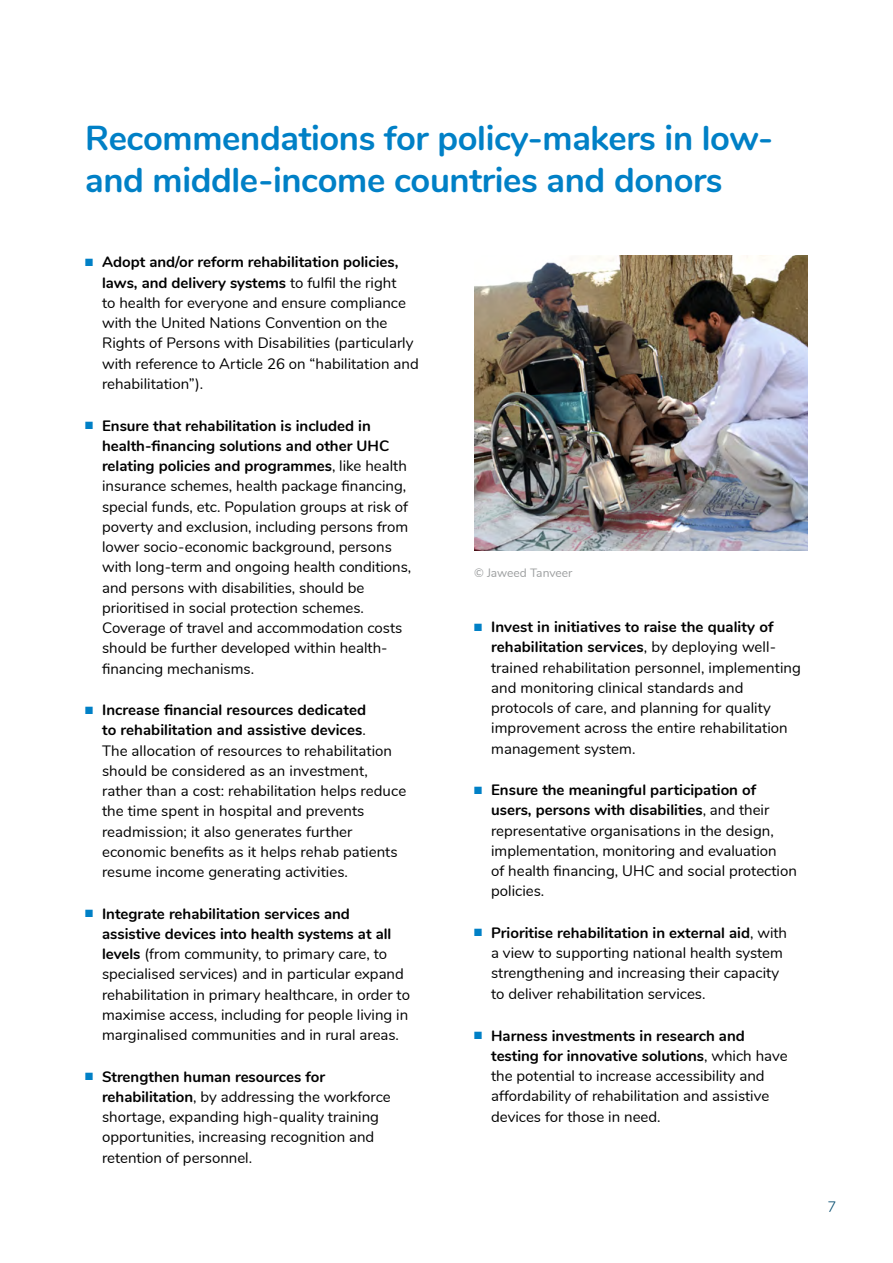
<style>
.page{position:relative;width:893px;height:1263px;background:#fff}
.page>*{position:absolute;margin:0;border:0;box-sizing:border-box;transform-origin:0 0}
.t1{font:700 34.5px/42px "Nunito";letter-spacing:-.01em;color:#0080c6}
.t2{font:15px/20.2px "Nunito";color:#000}
.t3{font:300 15px "Nunito";color:#004a6d}
.t4{font:12px "Nunito";color:#9c9e9f}
.s1{color:#0080c6}
.s2{font-weight:700}
</style>
<div class="page">
<img style="left:474px;top:255px;width:334px;height:295px">
<h1 class="t1" style="left:85px;top:115px;width:690px">Recommendations for policy-makers in low&shy;and middle-income countries and donors</h1>
<p class="t2" style="left:102px;top:251px;width:318px;text-indent:-17px"><span class="s1">■</span> <span class="s2">Adopt and/or reform rehabilitation policies, laws, and delivery systems</span> to fulfil the right<br>to health for everyone and ensure compliance with the United Nations Convention on the Rights of Persons with Disabilities (particularly with reference to Article 26 on “habilitation and rehabilitation”).</p>
<p class="t2" style="left:102px;top:414px;width:311px;text-indent:-17px"><span class="s1">■</span> <span class="s2">Ensure that rehabilitation is included in health-financing solutions and other UHC relating policies and programmes</span>, like health insurance schemes, health package financing, special funds, etc. Population groups at risk of poverty and exclusion, including persons from lower socio-economic background, persons with long-term and ongoing health conditions, and persons with disabilities, should be prioritised in social protection schemes.<br>Coverage of travel and accommodation costs should be further developed within health&shy;financing mechanisms.</p>
<p class="t2" style="left:102px;top:699px;width:306px;text-indent:-17px"><span class="s1">■</span> <span class="s2">Increase financial resources dedicated<br>to rehabilitation and assistive devices</span>.<br>The allocation of resources to rehabilitation should be considered as an investment, rather than a cost: rehabilitation helps reduce the time spent in hospital and prevents readmission; it also generates further economic benefits as it helps rehab patients resume income generating activities.</p>
<p class="t2" style="left:102px;top:902px;width:309px;text-indent:-17px"><span class="s1">■</span> <span class="s2">Integrate rehabilitation services and assistive devices into health systems at all levels</span> (from community, to primary care, to specialised services) and in particular expand rehabilitation in primary healthcare, in order to maximise access, including for people living in marginalised communities and in rural areas.</p>
<p class="t2" style="left:102px;top:1065px;width:290px;text-indent:-17px"><span class="s1">■</span> <span class="s2">Strengthen human resources for rehabilitation</span>, by addressing the workforce shortage, expanding high-quality training opportunities, increasing recognition and retention of personnel.</p>
<p class="t4" style="left:474px;top:564px;width:100px">© Jaweed Tanveer</p>
<p class="t2" style="left:491px;top:616px;width:311px;text-indent:-17px"><span class="s1">■</span> <span class="s2">Invest in initiatives to raise the quality of rehabilitation services</span>, by deploying well&shy;trained rehabilitation personnel, implementing and monitoring clinical standards and protocols of care, and planning for quality improvement across the entire rehabilitation management system.</p>
<p class="t2" style="left:491px;top:779px;width:307px;text-indent:-17px"><span class="s1">■</span> <span class="s2">Ensure the meaningful participation of users, persons with disabilities</span>, and their representative organisations in the design, implementation, monitoring and evaluation<br>of health financing, UHC and social protection policies.</p>
<p class="t2" style="left:491px;top:922px;width:297px;text-indent:-17px"><span class="s1">■</span> <span class="s2">Prioritise rehabilitation in external aid</span>, with a view to supporting national health system strengthening and increasing their capacity to deliver rehabilitation services.</p>
<p class="t2" style="left:491px;top:1024px;width:298px;text-indent:-17px"><span class="s1">■</span> <span class="s2">Harness investments in research and testing for innovative solutions</span>, which have the potential to increase accessibility and affordability of rehabilitation and assistive devices for those in need.</p>
<p class="t3" style="left:827px;top:1195px;width:10px">7</p>
</div>
